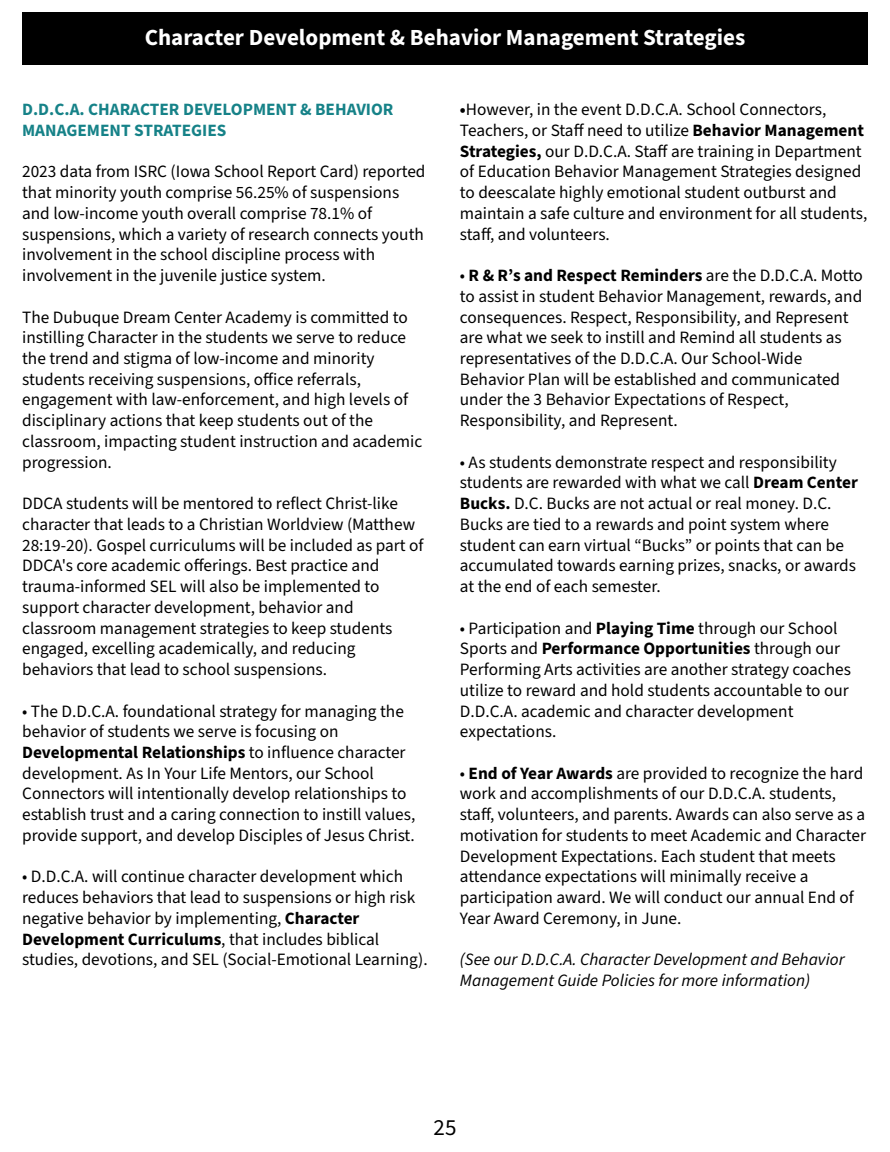
<style>
.page{position:relative;width:890px;height:1152px;background:#fff}
.page>*{position:absolute;margin:0;border:0;box-sizing:border-box;transform-origin:0 0}
.t1{font:700 23.2px "Source Sans 3";color:#fff}
.t2{font:23.2px "Source Sans 3";color:#000}
.t3{font:17.2px/20.8px "Source Sans 3";color:#000}
.t4{font:italic 17.2px/20.8px "Source Sans 3";color:#000}
.t5{font:700 17.2px/20.8px "Source Sans 3";color:#168288}
.s1{font-weight:700}
</style>
<div class="page">
<div style="left:22px;top:12px;width:846px;height:53px;background:#000"></div>
<h1 class="t1" style="left:145px;top:22px;width:602px">Character Development &amp; Behavior Management Strategies</h1>
<p class="t5" style="left:22px;top:99px;width:373px">D.D.C.A. CHARACTER DEVELOPMENT &amp; BEHAVIOR<br>MANAGEMENT STRATEGIES</p>
<p class="t3" style="left:22px;top:161px;width:405px">2023 data from ISRC (Iowa School Report Card) reported that minority youth comprise 56.25% of suspensions and low-income youth overall comprise 78.1% of suspensions, which a variety of research connects youth involvement in the school discipline process with involvement in the juvenile justice system.</p>
<p class="t3" style="left:22px;top:306px;width:402px">The Dubuque Dream Center Academy is committed to instilling Character in the students we serve to reduce the trend and stigma of low-income and minority students receiving suspensions, office referrals, engagement with law-enforcement, and high levels of disciplinary actions that keep students out of the classroom, impacting student instruction and academic progression.</p>
<p class="t3" style="left:22px;top:493px;width:403px">DDCA students will be mentored to reflect Christ-like character that leads to a Christian Worldview (Matthew 28:19-20). Gospel curriculums will be included as part of DDCA's core academic offerings. Best practice and trauma-informed SEL will also be implemented to support character development, behavior and classroom management strategies to keep students engaged, excelling academically, and reducing behaviors that lead to school suspensions.</p>
<p class="t3" style="left:22px;top:700px;width:395px">• The D.D.C.A. foundational strategy for managing the behavior of students we serve is focusing on <span class="s1">Developmental Relationships</span> to influence character development. As In Your Life Mentors, our School Connectors will intentionally develop relationships to establish trust and a caring connection to instill values, provide support, and develop Disciples of Jesus Christ.</p>
<p class="t3" style="left:22px;top:866px;width:407px">• D.D.C.A. will continue character development which reduces behaviors that lead to suspensions or high risk negative behavior by implementing, <span class="s1">Character Development Curriculums</span>, that includes biblical studies, devotions, and SEL (Social-Emotional Learning).</p>
<p class="t3" style="left:460px;top:99px;width:409px"><span class="s1">•</span>However, in the event D.D.C.A. School Connectors, Teachers, or Staff need to utilize <span class="s1">Behavior Management Strategies,</span> our D.D.C.A. Staff are training in Department of Education Behavior Management Strategies designed to deescalate highly emotional student outburst and maintain a safe culture and environment for all students, staff, and volunteers.</p>
<p class="t3" style="left:460px;top:265px;width:405px">• <span class="s1">R &amp; R’s and Respect Reminders</span> are the D.D.C.A. Motto to assist in student Behavior Management, rewards, and consequences. Respect, Responsibility, and Represent are what we seek to instill and Remind all students as representatives of the D.D.C.A. Our School-Wide Behavior Plan will be established and communicated under the 3 Behavior Expectations of Respect, Responsibility, and Represent.</p>
<p class="t3" style="left:460px;top:452px;width:400px">• As students demonstrate respect and responsibility students are rewarded with what we call <span class="s1">Dream Center Bucks.</span> D.C. Bucks are not actual or real money. D.C.<br>Bucks are tied to a rewards and point system where student can earn virtual “Bucks” or points that can be accumulated towards earning prizes, snacks, or awards at the end of each semester.</p>
<p class="t3" style="left:460px;top:617px;width:393px">• Participation and <span class="s1">Playing Time</span> through our School Sports and <span class="s1">Performance Opportunities</span> through our Performing Arts activities are another strategy coaches utilize to reward and hold students accountable to our D.D.C.A. academic and character development expectations.</p>
<p class="t3" style="left:460px;top:763px;width:408px">• <span class="s1">End of Year Awards</span> are provided to recognize the hard work and accomplishments of our D.D.C.A. students, staff, volunteers, and parents. Awards can also serve as a motivation for students to meet Academic and Character Development Expectations. Each student that meets attendance expectations will minimally receive a participation award. We will conduct our annual End of Year Award Ceremony, in June.</p>
<p class="t4" style="left:460px;top:949px;width:386px">(See our D.D.C.A. Character Development and Behavior<br>Management Guide Policies for more information)</p>
<h1 class="t2" style="left:434px;top:1112px;width:24px">25</h1>
</div>
